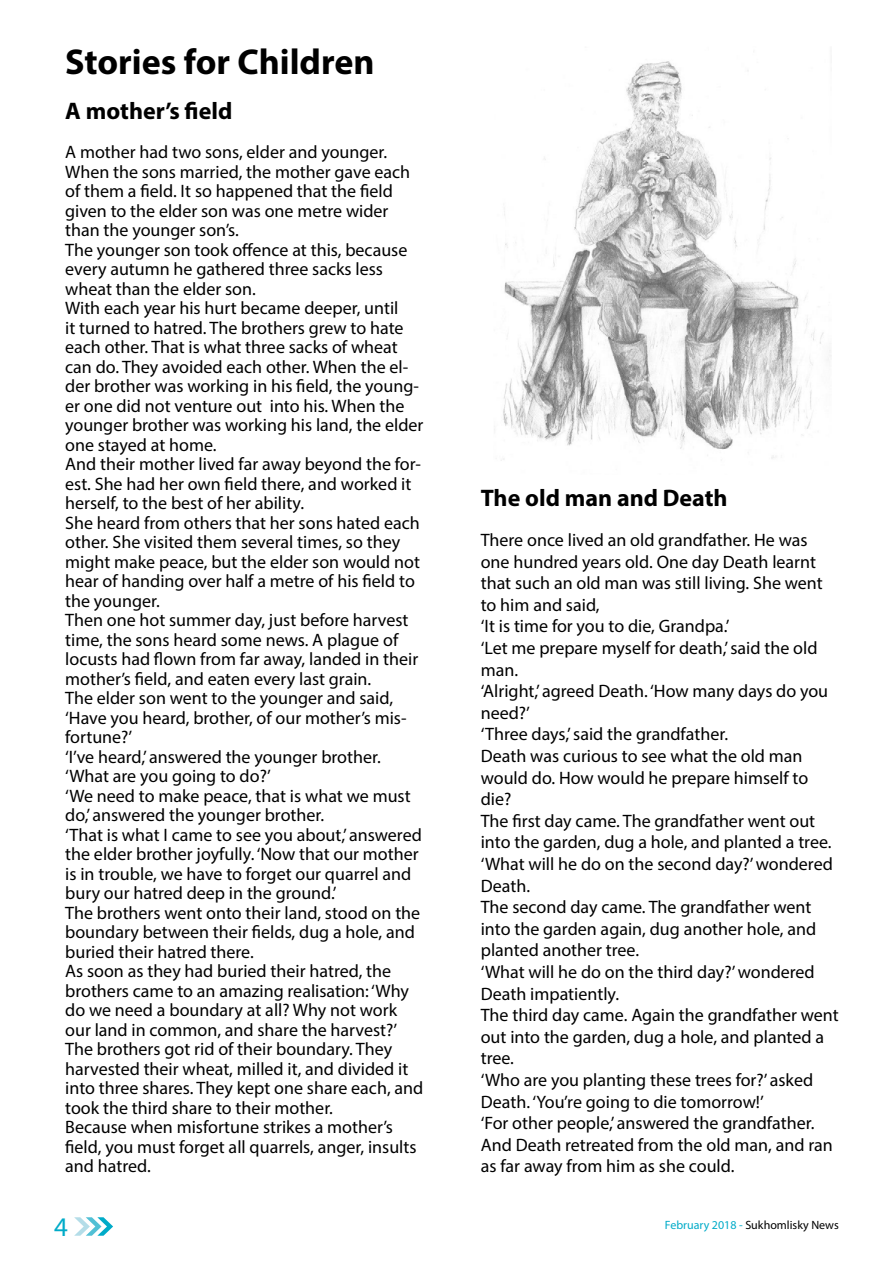
<style>
.page{position:relative;width:893px;height:1263px;background:#fff}
.page>*{position:absolute;margin:0;border:0;box-sizing:border-box;transform-origin:0 0}
._02_Article_Title{font:700 36px "Myriad Pro";color:#000}
.t1{font:27px "Myriad Pro";color:#00abc8}
._01a_SubHeadline{font:700 24px "Myriad Pro";color:#000}
._01a_SubHeadline-2{font:18px/19.5px "Myriad Pro";color:#000}
.t2{font:12px "Myriad Pro";color:#000}
.s1{color:#00abc8}
</style>
<div class="page">
<svg style="left:74px;top:1217px;width:39px;height:19px"></svg>
<img style="left:494px;top:61px;width:337px;height:400px">
<p class="_02_Article_Title" style="left:65px;top:38px;width:311px">Stories for Children</p>
<p class="_01a_SubHeadline" style="left:65px;top:96px;width:169px">A mother’s field</p>
<p class="_01a_SubHeadline-2" style="left:65px;top:142px;width:323px">A mother had two sons, elder and younger.</p>
<p class="_01a_SubHeadline-2" style="left:65px;top:162px;width:347px">When the sons married, the mother gave each of them a field. It so happened that the field given to the elder son was one metre wider than the younger son’s.</p>
<p class="_01a_SubHeadline-2" style="left:65px;top:240px;width:344px">The younger son took offence at this, because every autumn he gathered three sacks less wheat than the elder son.</p>
<p class="_01a_SubHeadline-2" style="left:65px;top:298px;width:360px">With each year his hurt became deeper, until<br>it turned to hatred. The brothers grew to hate each other. That is what three sacks of wheat can do. They avoided each other. When the el&shy;der brother was working in his field, the young&shy;er one did not venture out into his. When the younger brother was working his land, the elder one stayed at home.</p>
<p class="_01a_SubHeadline-2" style="left:65px;top:454px;width:357px">And their mother lived far away beyond the for&shy;est. She had her own field there, and worked it herself, to the best of her ability.</p>
<p class="_01a_SubHeadline-2" style="left:65px;top:513px;width:356px">She heard from others that her sons hated each other. She visited them several times, so they might make peace, but the elder son would not hear of handing over half a metre of his field to the younger.</p>
<p class="_01a_SubHeadline-2" style="left:65px;top:610px;width:354px">Then one hot summer day, just before harvest time, the sons heard some news. A plague of locusts had flown from far away, landed in their mother’s field, and eaten every last grain.</p>
<p class="_01a_SubHeadline-2" style="left:65px;top:688px;width:343px">The elder son went to the younger and said, ‘Have you heard, brother, of our mother’s mis&shy;fortune?’</p>
<p class="_01a_SubHeadline-2" style="left:65px;top:747px;width:317px">‘I’ve heard,’ answered the younger brother.</p>
<p class="_01a_SubHeadline-2" style="left:65px;top:766px;width:207px">‘What are you going to do?’</p>
<p class="_01a_SubHeadline-2" style="left:65px;top:786px;width:347px">‘We need to make peace, that is what we must do,’ answered the younger brother.</p>
<p class="_01a_SubHeadline-2" style="left:65px;top:825px;width:358px">‘That is what I came to see you about,’ answered the elder brother joyfully. ‘Now that our mother is in trouble, we have to forget our quarrel and bury our hatred deep in the ground.’</p>
<p class="_01a_SubHeadline-2" style="left:65px;top:903px;width:357px">The brothers went onto their land, stood on the boundary between their fields, dug a hole, and buried their hatred there.</p>
<p class="_01a_SubHeadline-2" style="left:65px;top:961px;width:345px">As soon as they had buried their hatred, the brothers came to an amazing realisation: ‘Why do we need a boundary at all? Why not work our land in common, and share the harvest?’</p>
<p class="_01a_SubHeadline-2" style="left:65px;top:1039px;width:360px">The brothers got rid of their boundary. They harvested their wheat, milled it, and divided it into three shares. They kept one share each, and took the third share to their mother.</p>
<p class="_01a_SubHeadline-2" style="left:65px;top:1117px;width:353px">Because when misfortune strikes a mother’s field, you must forget all quarrels, anger, insults and hatred.</p>
<p class="_01a_SubHeadline" style="left:481px;top:483px;width:248px">The old man and Death</p>
<p class="_01a_SubHeadline-2" style="left:481px;top:529px;width:344px;line-height:21.6px">There once lived an old grandfather. He was one hundred years old. One day Death learnt that such an old man was still living. She went to him and said,</p>
<p class="_01a_SubHeadline-2" style="left:481px;top:616px;width:250px">‘It is time for you to die, Grandpa.’</p>
<p class="_01a_SubHeadline-2" style="left:481px;top:637px;width:338px;line-height:21.6px">‘Let me prepare myself for death,’ said the old man.</p>
<p class="_01a_SubHeadline-2" style="left:481px;top:680px;width:349px;line-height:21.6px">‘Alright,’ agreed Death. ‘How many days do you need?’</p>
<p class="_01a_SubHeadline-2" style="left:481px;top:724px;width:249px">‘Three days,’ said the grandfather.</p>
<p class="_01a_SubHeadline-2" style="left:481px;top:745px;width:329px;line-height:21.6px">Death was curious to see what the old man would do. How would he prepare himself to die?</p>
<p class="_01a_SubHeadline-2" style="left:481px;top:810px;width:352px;line-height:21.6px">The first day came. The grandfather went out into the garden, dug a hole, and planted a tree.</p>
<p class="_01a_SubHeadline-2" style="left:481px;top:853px;width:354px;line-height:21.6px">‘What will he do on the second day?’ wondered<br>Death.</p>
<p class="_01a_SubHeadline-2" style="left:481px;top:896px;width:337px;line-height:21.6px">The second day came. The grandfather went into the garden again, dug another hole, and planted another tree.</p>
<p class="_01a_SubHeadline-2" style="left:481px;top:961px;width:335px;line-height:21.6px">‘What will he do on the third day?’ wondered<br>Death impatiently.</p>
<p class="_01a_SubHeadline-2" style="left:481px;top:1004px;width:359px;line-height:21.6px">The third day came. Again the grandfather went out into the garden, dug a hole, and planted a tree.</p>
<p class="_01a_SubHeadline-2" style="left:481px;top:1069px;width:334px;line-height:21.6px">‘Who are you planting these trees for?’ asked<br>Death. ‘You’re going to die tomorrow!’</p>
<p class="_01a_SubHeadline-2" style="left:481px;top:1113px;width:335px">‘For other people,’ answered the grandfather.</p>
<p class="_01a_SubHeadline-2" style="left:481px;top:1134px;width:354px;line-height:21.6px">And Death retreated from the old man, and ran as far away from him as she could.</p>
<h2 class="t1" style="left:54px;top:1210px;width:15px">4</h2>
<p class="t2" style="left:665px;top:1218px;width:175px"><span class="s1">February 2018 -</span> Sukhomlisky News</p>
</div>
